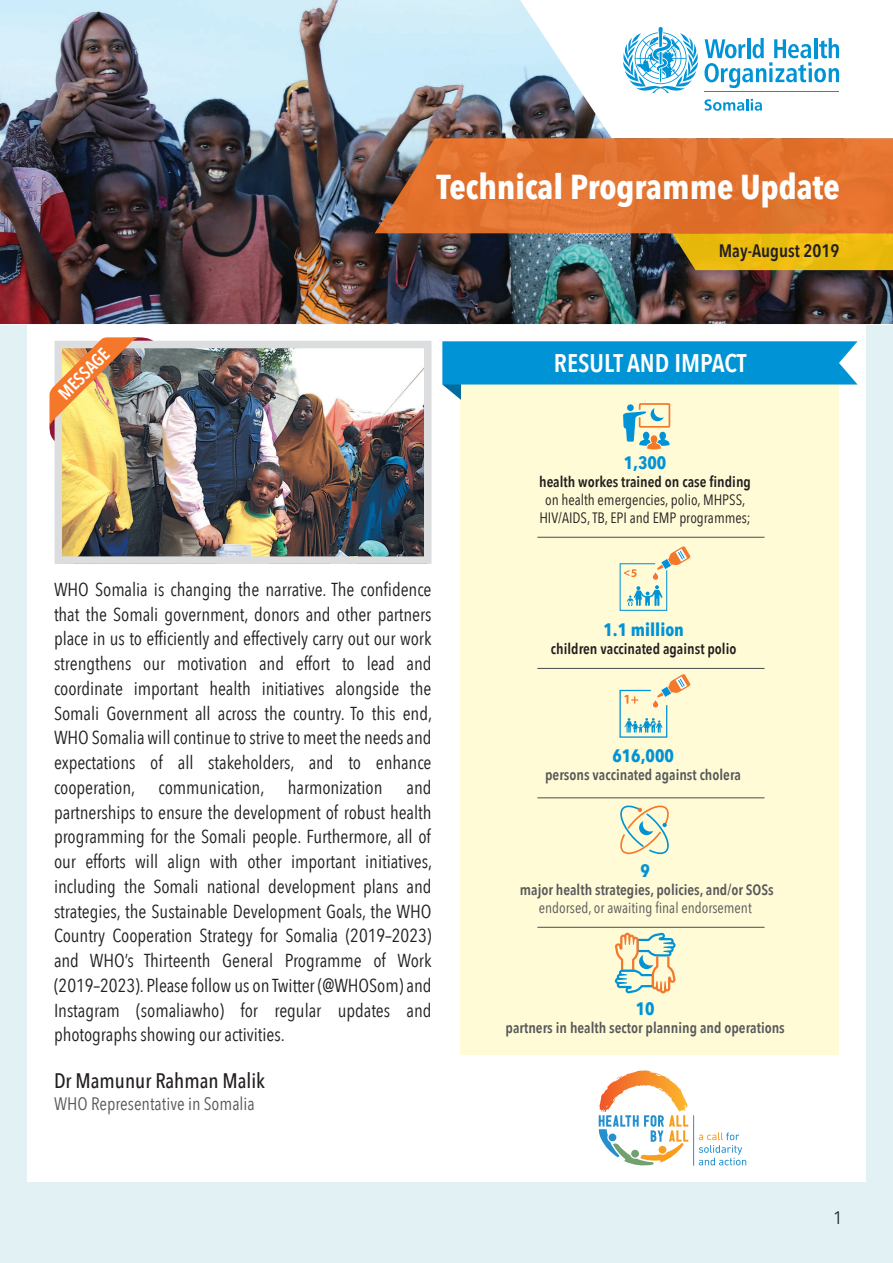
<style>
.page{position:relative;width:893px;height:1263px;background:#e2f2f4}
.page>*{position:absolute;margin:0;border:0;box-sizing:border-box;transform-origin:0 0}
.t1{font:700 34.5px "Avenir Next Condensed";color:#fff}
.t2{font:600 25.5px "Avenir Next Condensed";color:#fff}
.t3{font:500 21px "Avenir Next Condensed";color:#231f20}
.t4{font:18.75px/24.8px "Avenir Next Condensed";letter-spacing:-.005em;color:#231f20;text-align:justify}
.t5{font:18px "Avenir Next Condensed";color:#57585a}
.t6{font:700 18px "Avenir Next Condensed";color:#0093d5}
.t7{font:600 18px "Avenir Next Condensed";color:#231f20}
.t8{font:600 18px "Avenir Next Condensed";color:#fff}
.t9{font:18px "Avenir Next Condensed";color:#231f20}
.t10{font:600 15px "Avenir Next Condensed";color:#57585a}
.t11{font:15px/18px "Avenir Next Condensed";color:#231f20;text-align:center}
.t12{font:600 15px "Avenir Next Condensed";color:#231f20}
.t13{font:15px "Avenir Next Condensed";color:#57585a}
</style>
<div class="page">
<div style="left:27px;top:241px;width:839px;height:941px;background:#fff"></div>
<img style="left:0;top:0;width:893px;height:324px">
<svg style="left:375px;top:138px;width:518px;height:95px;background:#da7131"></svg>
<svg style="left:672px;top:233px;width:221px;height:37px;background:#dfb210"></svg>
<div style="left:461px;top:341px;width:378px;height:714px;background:#fffbd6"></div>
<hr style="left:537px;top:537px;width:228px;height:1px;background:#4b4c4d">
<hr style="left:537px;top:668px;width:228px;height:1px;background:#4b4c4d">
<hr style="left:537px;top:797px;width:228px;height:1px;background:#4b4c4d">
<hr style="left:537px;top:927px;width:228px;height:1px;background:#4b4c4d">
<svg style="left:699px;top:1132px;width:47px;height:33px"></svg>
<hr style="left:693px;top:1115px;width:1px;height:50px;background:#2690cf">
<svg style="left:606px;top:1070px;width:39px;height:20px"></svg>
<svg style="left:599px;top:1115px;width:89px;height:51px"></svg>
<div style="left:639px;top:403px;width:31px;height:25px;border:2px solid #f4772a"></div>
<div style="left:627px;top:404px;width:7px;height:7px;background:#0093d5;border-radius:50%"></div>
<svg style="left:619px;top:546px;width:72px;height:65px"></svg>
<svg style="left:623px;top:408px;width:47px;height:41px"></svg>
<svg style="left:620px;top:805px;width:49px;height:49px"></svg>
<svg style="left:442px;top:341px;width:415px;height:59px"></svg>
<svg style="left:615px;top:933px;width:61px;height:60px"></svg>
<svg style="left:619px;top:674px;width:72px;height:64px"></svg>
<svg style="left:652px;top:698px;width:7px;height:10px"></svg>
<div style="left:652px;top:698px;width:7px;height:10px;border:1px solid #fff;border-radius:3px"></div>
<img style="left:55px;top:341px;width:376px;height:223px">
<img style="left:49px;top:337px;width:104px;height:104px">
<p class="t8" style="left:50px;top:385px;width:66px;rotate:-45deg">MESSAGE</p>
<h1 class="t1" style="left:436px;top:166px;width:405px">Technical Programme Update</h1>
<p class="t7" style="left:719px;top:235px;width:122px">May-August 2019</p>
<h2 class="t2" style="left:554px;top:341px;width:194px">RESULT AND IMPACT</h2>
<p class="t6" style="left:624px;top:452px;width:44px">1,300</p>
<p class="t12" style="left:539px;top:469px;width:213px">health workes trained on case finding</p>
<p class="t11" style="left:539px;top:490px;width:213px">on health emergencies, polio, MHPSS,<br>HIV/AIDS, TB, EPI and EMP programmes;</p>
<p class="t4" style="left:54px;top:576px;width:380px">WHO Somalia is changing the narrative. The confidence that the Somali government, donors and other partners place in us to efficiently and effectively carry out our work strengthens our motivation and effort to lead and coordinate important health initiatives alongside the Somali Government all across the country. To this end, WHO Somalia will continue to strive to meet the needs and expectations of all stakeholders, and to enhance cooperation, communication, harmonization</p>
<p class="t4" style="left:54px;top:774px;width:380px;text-indent:353px">and partnerships to ensure the development of robust health programming for the Somali people. Furthermore, all of our efforts will align with other important initiatives, including the Somali national development plans and strategies, the Sustainable Development Goals, the WHO Country Cooperation Strategy for Somalia (2019–2023) and WHO’s Thirteenth General Programme of Work (2019–2023). Please follow us on Twitter (@WHOSom) and Instagram (somaliawho) for regular updates and photographs showing our activities.</p>
<p class="t3" style="left:54px;top:1068px;width:213px">Dr Mamunur Rahman Malik</p>
<p class="t5" style="left:54px;top:1088px;width:202px">WHO Representative in Somalia</p>
<p class="t6" style="left:603px;top:619px;width:82px">1.1 million</p>
<p class="t12" style="left:551px;top:636px;width:187px">children vaccinated against polio</p>
<p class="t6" style="left:612px;top:745px;width:63px">616,000</p>
<p class="t10" style="left:545px;top:762px;width:197px">persons vaccinated against cholera</p>
<p class="t6" style="left:641px;top:859px;width:11px">9</p>
<p class="t10" style="left:520px;top:876px;width:255px">major health strategies, policies, and/or SOSs</p>
<p class="t13" style="left:539px;top:895px;width:214px">endorsed, or awaiting final endorsement</p>
<p class="t6" style="left:636px;top:998px;width:20px">10</p>
<p class="t10" style="left:506px;top:1015px;width:281px">partners in health sector planning and operations</p>
<p class="t9" style="left:834px;top:1203px;width:10px">1</p>
</div>
